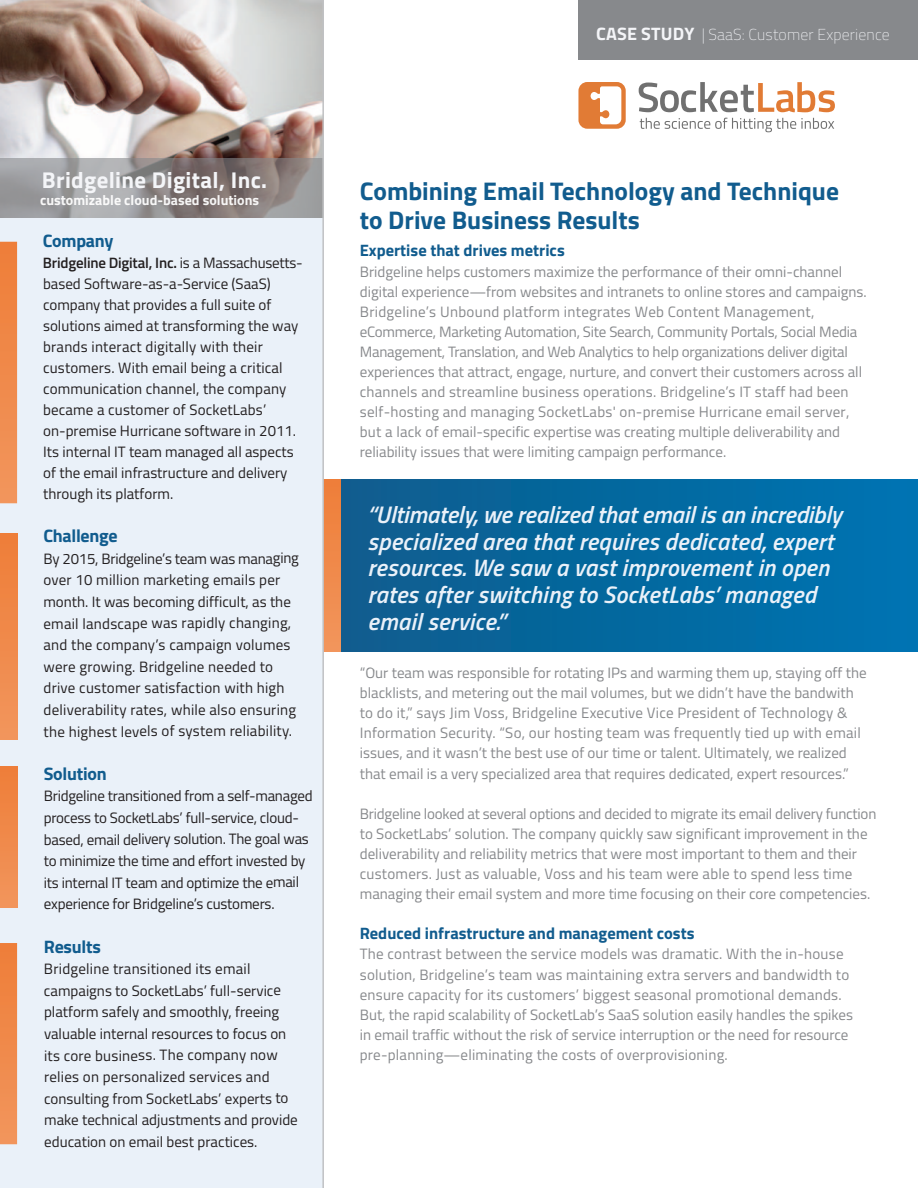
<style>
.page{position:relative;width:918px;height:1188px;background:#fff}
.page>*{position:absolute;margin:0;border:0;box-sizing:border-box;transform-origin:0 0}
.t1{font:700 25.5px/29.7px "Titillium Web";color:#115c8e}
.t2{font:italic 600 24px/26.7px "Titillium Web";letter-spacing:.01em;color:#eaf1f9}
.t3{font:700 22.8px "Titillium Web";letter-spacing:.015em;color:#f4f5f8}
.t4{font:700 18px "Titillium Web";letter-spacing:-.015em;color:#115c8e}
.t5{font:700 16.5px "Titillium Web";color:#115c8e}
.t6{font:200 15.9px "Titillium Web";letter-spacing:.01em;color:#f4f5f8}
.t7{font:15px/20.1px "Titillium Web";color:#87898c}
.t8{font:15px/21.6px "Titillium Web";color:#231f20}
.t9{font:700 14.1px "Titillium Web";color:rgb(255 255 255/.93)}
.s1{font-weight:700;font-size:18px}
.s2{font-weight:600}
</style>
<div class="page">
<div style="left:578px;top:0;width:340px;height:60px;background:#87898c"></div>
<div style="left:0;top:0;width:323px;height:1188px;background:#eaf1f9"></div>
<div style="left:578px;top:82px;width:48px;height:47px;background:#e17b35;border-radius:9px"></div>
<svg style="left:591px;top:86px;width:30px;height:38px"></svg>
<svg style="left:639px;top:82px;width:196px;height:30px"></svg>
<svg style="left:640px;top:118px;width:194px;height:14px"></svg>
<img style="left:0;top:0;width:322px;height:158px">
<div style="left:0;top:242px;width:17px;height:261px;background:linear-gradient(to bottom,#ee7e38,#f2955c)"></div>
<div style="left:0;top:534px;width:17px;height:206px;background:linear-gradient(to bottom,#ee7e38,#f2955c)"></div>
<div style="left:0;top:766px;width:17px;height:141px;background:linear-gradient(to bottom,#ee7e39,#f2955c)"></div>
<div style="left:0;top:943px;width:17px;height:201px;background:linear-gradient(to bottom,#ee7e38,#f2955c)"></div>
<div style="left:0;top:158px;width:323px;height:60px;background:#87898c;opacity:.6"></div>
<div style="left:340px;top:479px;width:578px;height:173px;background:linear-gradient(to right,#0e5c8d,#0074b2)"></div>
<div style="left:323px;top:479px;width:17px;height:173px;background:linear-gradient(to bottom,#ee7e38,#f2955c)"></div>
<hr style="left:322px;top:0;width:2px;height:1188px;background:#c1c2c4">
<p class="t6" style="left:596px;top:29px;width:295px"><span class="s1">CASE STUDY</span> | SaaS: Customer Experience</p>
<p class="t3" style="left:42px;top:172px;width:227px">Bridgeline Digital, Inc.</p>
<p class="t9" style="left:40px;top:195px;width:221px">customizable cloud-based solutions</p>
<p class="t4" style="left:43px;top:234px;width:72px">Company</p>
<p class="t8" style="left:43px;top:254px;width:261px;line-height:21px"><span class="s2">Bridgeline Digital, Inc.</span> is a Massachusetts&shy;based Software-as-a-Service (SaaS) company that provides a full suite of solutions aimed at transforming the way brands interact digitally with their customers. With email being a critical communication channel, the company became a customer of SocketLabs’ on-premise Hurricane software in 2011.<br>Its internal IT team managed all aspects of the email infrastructure and delivery through its platform.</p>
<p class="t4" style="left:43px;top:530px;width:76px">Challenge</p>
<p class="t8" style="left:43px;top:549px;width:257px">By 2015, Bridgeline’s team was managing over 10 million marketing emails per month. It was becoming difficult, as the email landscape was rapidly changing, and the company’s campaign volumes were growing. Bridgeline needed to drive customer satisfaction with high</p>
<p class="t8" style="left:44px;top:700px;width:254px">deliverability rates, while also ensuring the highest levels of system reliability.</p>
<p class="t4" style="left:44px;top:767px;width:65px">Solution</p>
<p class="t8" style="left:44px;top:787px;width:271px">Bridgeline transitioned from a self-managed process to SocketLabs’ full-service, cloud&shy;based, email delivery solution. The goal was to minimize the time and effort invested by its internal IT team and optimize the email experience for Bridgeline’s customers.</p>
<p class="t4" style="left:44px;top:940px;width:58px">Results</p>
<p class="t8" style="left:44px;top:960px;width:255px">Bridgeline transitioned its email campaigns to SocketLabs’ full-service platform safely and smoothly, freeing valuable internal resources to focus on its core business. The company now relies on personalized services and consulting from SocketLabs’ experts to make technical adjustments and provide education on email best practices.</p>
<p class="t1" style="left:360px;top:179px;width:481px">Combining Email Technology and Technique to Drive Business Results</p>
<p class="t5" style="left:360px;top:244px;width:206px">Expertise that drives metrics</p>
<p class="t7" style="left:360px;top:263px;width:508px">Bridgeline helps customers maximize the performance of their omni-channel digital experience—from websites and intranets to online stores and campaigns.<br>Bridgeline’s Unbound platform integrates Web Content Management, eCommerce, Marketing Automation, Site Search, Community Portals, Social Media Management, Translation, and Web Analytics to help organizations deliver digital experiences that attract, engage, nurture, and convert their customers across all channels and streamline business operations. Bridgeline’s IT staff had been self-hosting and managing SocketLabs' on-premise Hurricane email server, but a lack of email-specific expertise was creating multiple deliverability and reliability issues that were limiting campaign performance.</p>
<p class="t2" style="left:368px;top:504px;width:476px">“Ultimately, we realized that email is an incredibly specialized area that requires dedicated, expert resources. We saw a vast improvement in open rates after switching to SocketLabs’ managed email service.”</p>
<p class="t7" style="left:360px;top:664px;width:508px">“Our team was responsible for rotating IPs and warming them up, staying off the blacklists, and metering out the mail volumes, but we didn’t have the bandwith to do it,” says Jim Voss, Bridgeline Executive Vice President of Technology &amp; Information Security. “So, our hosting team was frequently tied up with email issues, and it wasn’t the best use of our time or talent. Ultimately, we realized that email is a very specialized area that requires dedicated, expert resources.”</p>
<p class="t7" style="left:360px;top:805px;width:518px">Bridgeline looked at several options and decided to migrate its email delivery function to SocketLabs’ solution. The company quickly saw significant improvement in the deliverability and reliability metrics that were most important to them and their customers. Just as valuable, Voss and his team were able to spend less time managing their email system and more time focusing on their core competencies.</p>
<p class="t5" style="left:360px;top:928px;width:336px">Reduced infrastructure and management costs</p>
<p class="t7" style="left:360px;top:946px;width:495px">The contrast between the service models was dramatic. With the in-house solution, Bridgeline’s team was maintaining extra servers and bandwidth to ensure capacity for its customers’ biggest seasonal promotional demands.<br>But, the rapid scalability of SocketLab’s SaaS solution easily handles the spikes in email traffic without the risk of service interruption or the need for resource pre-planning—eliminating the costs of overprovisioning.</p>
</div>
